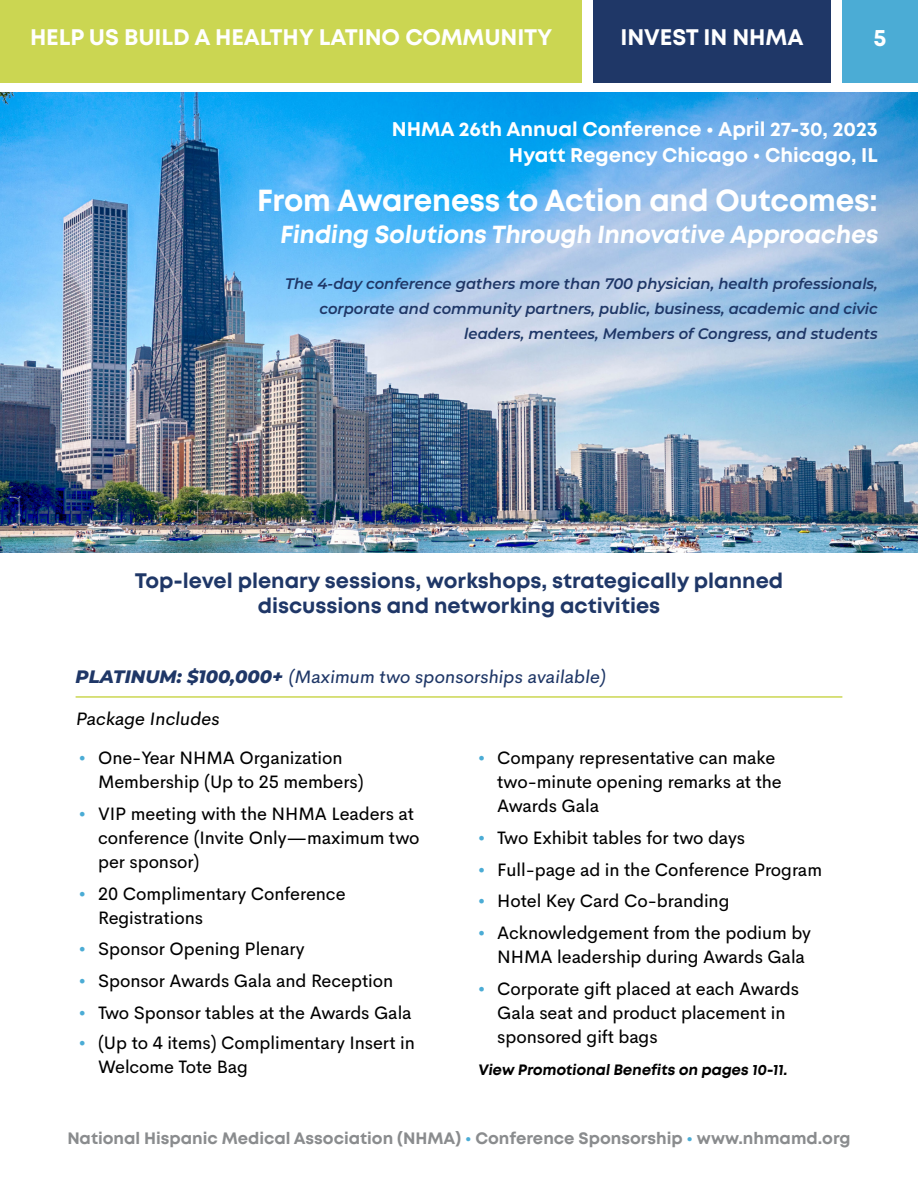
<style>
.page{position:relative;width:918px;height:1188px;background:#fff}
.page>*{position:absolute;margin:0;border:0;box-sizing:border-box;transform-origin:0 0}
.t1{font:700 30.45px "Mont";letter-spacing:-.005em;color:#fff}
.t2{font:700 24.6px "Mont";color:#fff}
.t3{font:700 24px "Mont";color:#fff}
.t4{font:700 22.5px "Mont";letter-spacing:-.005em;color:#fff}
.t5{font:700 21px/25.5px "Mont";color:#1f3767;text-align:center}
.t6{font:700 19.8px/26.1px "Mont";color:#fff;text-align:right}
.t7{font:18px/24px "Cerebri Sans";letter-spacing:-.005em;color:#000}
.t8{font:18px "Cerebri Sans";color:#1f3767}
.t9{font:700 16.5px "Mont";color:#8a8c8e}
.t10{font:italic 600 15.15px/24.8px "Montserrat";color:#1f3767;text-align:right}
.t11{font:700 15px "Mont";color:#000}
.s1{font-family:"Montserrat";font-weight:800;font-style:italic}
.s2{color:#4bacd5}
</style>
<div class="page">
<img style="left:0;top:93px;width:918px;height:460px">
<div style="left:0;top:0;width:581px;height:82px;background:#cbd652"></div>
<div style="left:842px;top:0;width:76px;height:82px;background:#4bacd5"></div>
<div style="left:593px;top:0;width:237px;height:82px;background:#1f3767"></div>
<hr style="left:76px;top:696px;width:766px;height:2px;background:#cbd652">
<p class="t4" style="left:30px;top:23px;width:524px">HELP US BUILD A HEALTHY LATINO COMMUNITY</p>
<p class="t4" style="left:621px;top:23px;width:185px">INVEST IN NHMA</p>
<h3 class="t3" style="left:874px;top:22px;width:15px">5</h3>
<p class="t6" style="left:392px;top:116px;width:488px">NHMA 26th Annual Conference • April 27-30, 2023<br>Hyatt Regency Chicago • Chicago, IL</p>
<h1 class="t1" style="left:257px;top:181px;width:622px">From Awareness to Action and Outcomes:</h1>
<h2 class="t2" style="left:279px;top:218px;width:604px">Finding Solutions Through Innovative Approaches</h2>
<p class="t10" style="left:285px;top:271px;width:594px">The 4-day conference gathers more than 700 physician, health professionals, corporate and community partners, public, business, academic and civic leaders, mentees, Members of Congress, and students</p>
<p class="t5" style="left:135px;top:568px;width:650px">Top-level plenary sessions, workshops, strategically planned discussions and networking activities</p>
<p class="t8" style="left:76px;top:662px;width:534px"><span class="s1">PLATINUM: $100, 000 +</span> (Maximum two sponsorships available)</p>
<p class="t7" style="left:76px;top:705px;width:148px">Package Includes</p>
<p class="t7" style="left:98px;top:744px;width:267px;text-indent:-19px"><span class="s2">•</span> One-Year NHMA Organization<br>Membership (Up to 25 members)</p>
<p class="t7" style="left:98px;top:800px;width:323px;text-indent:-19px"><span class="s2">•</span> VIP meeting with the NHMA Leaders at conference (Invite Only—maximum two per sponsor)</p>
<p class="t7" style="left:98px;top:880px;width:249px;text-indent:-19px"><span class="s2">•</span> 20 Complimentary Conference<br>Registrations</p>
<p class="t7" style="left:79px;top:936px;width:228px"><span class="s2">•</span> Sponsor Opening Plenary</p>
<p class="t7" style="left:79px;top:968px;width:316px"><span class="s2">•</span> Sponsor Awards Gala and Reception</p>
<p class="t7" style="left:79px;top:999px;width:335px"><span class="s2">•</span> Two Sponsor tables at the Awards Gala</p>
<p class="t7" style="left:98px;top:1029px;width:318px;text-indent:-19px"><span class="s2">•</span> (Up to 4 items) Complimentary Insert in<br>Welcome Tote Bag</p>
<p class="t7" style="left:497px;top:744px;width:286px;text-indent:-20px"><span class="s2">•</span> Company representative can make two-minute opening remarks at the<br>Awards Gala</p>
<p class="t7" style="left:478px;top:824px;width:269px"><span class="s2">•</span> Two Exhibit tables for two days</p>
<p class="t7" style="left:478px;top:856px;width:346px"><span class="s2">•</span> Full-page ad in the Conference Program</p>
<p class="t7" style="left:478px;top:888px;width:253px"><span class="s2">•</span> Hotel Key Card Co-branding</p>
<p class="t7" style="left:497px;top:920px;width:315px;text-indent:-19px"><span class="s2">•</span> Acknowledgement from the podium by<br>NHMA leadership during Awards Gala</p>
<p class="t7" style="left:497px;top:975px;width:303px;text-indent:-19px"><span class="s2">•</span> Corporate gift placed at each Awards<br>Gala seat and product placement in sponsored gift bags</p>
<p class="t11" style="left:478px;top:1060px;width:313px">View Promotional Benefits on pages 10-11.</p>
<p class="t9" style="left:67px;top:1127px;width:785px">National Hispanic Medical Association (NHMA) <span class="s2">•</span> Conference Sponsorship <span class="s2">•</span> www.nhmamd.org</p>
</div>
